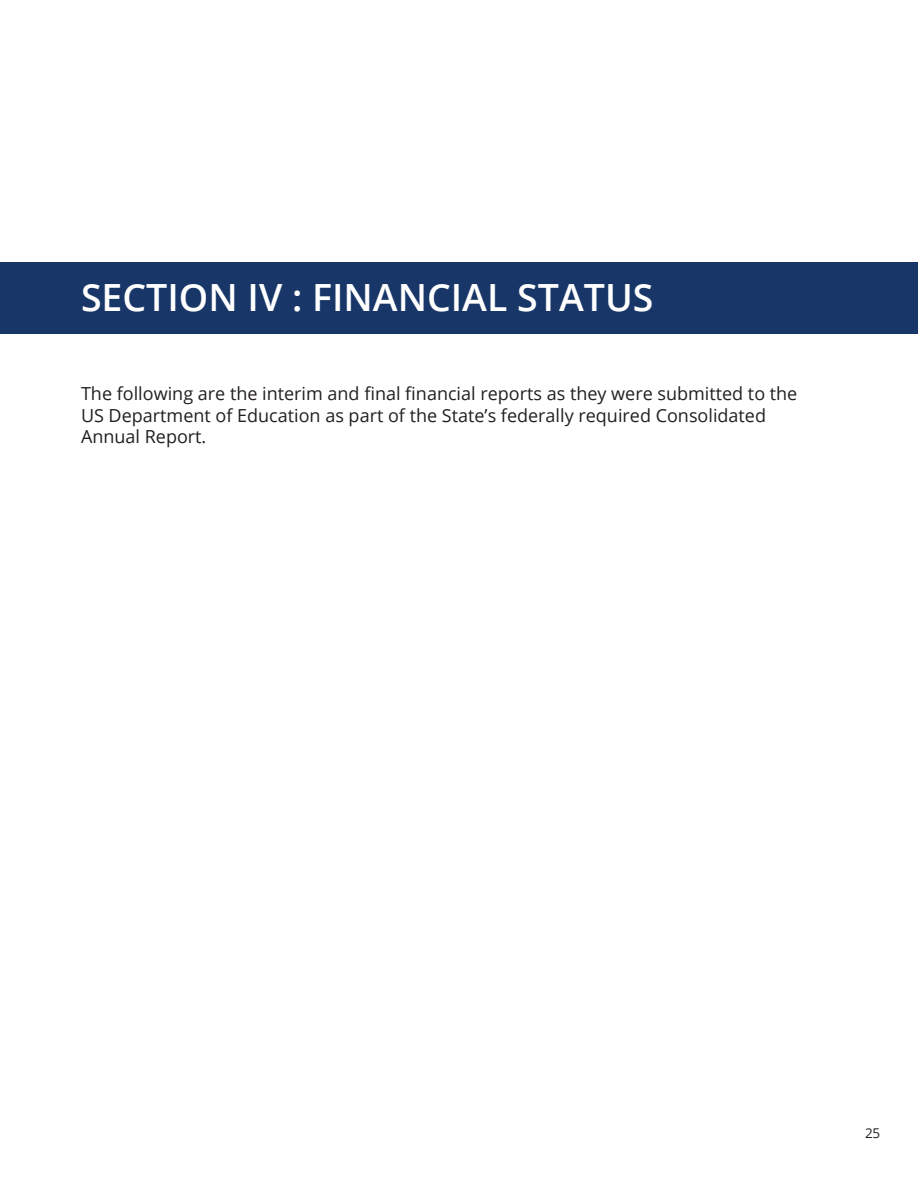
<style>
.page{position:relative;width:918px;height:1188px;background:#fff}
.page>*{position:absolute;margin:0;border:0;box-sizing:border-box;transform-origin:0 0}
.Section_4_Header{font:600 37.5px "Open Sans";color:#fff}
.t1{font:18px/21.6px "Open Sans";color:#231f20}
.t2{font:13.5px "Open Sans";color:#231f20}
</style>
<div class="page">
<div style="left:0;top:262px;width:918px;height:72px;background:#183667"></div>
<p class="Section_4_Header" style="left:81px;top:272px;width:574px">SECTION IV : FINANCIAL STATUS</p>
<p class="t1" style="left:81px;top:382px;width:718px">The following are the interim and final financial reports as they were submitted to the<br>US Department of Education as part of the State’s federally required Consolidated<br>Annual Report.</p>
<p class="t2" style="left:865px;top:1124px;width:17px">25</p>
</div>
